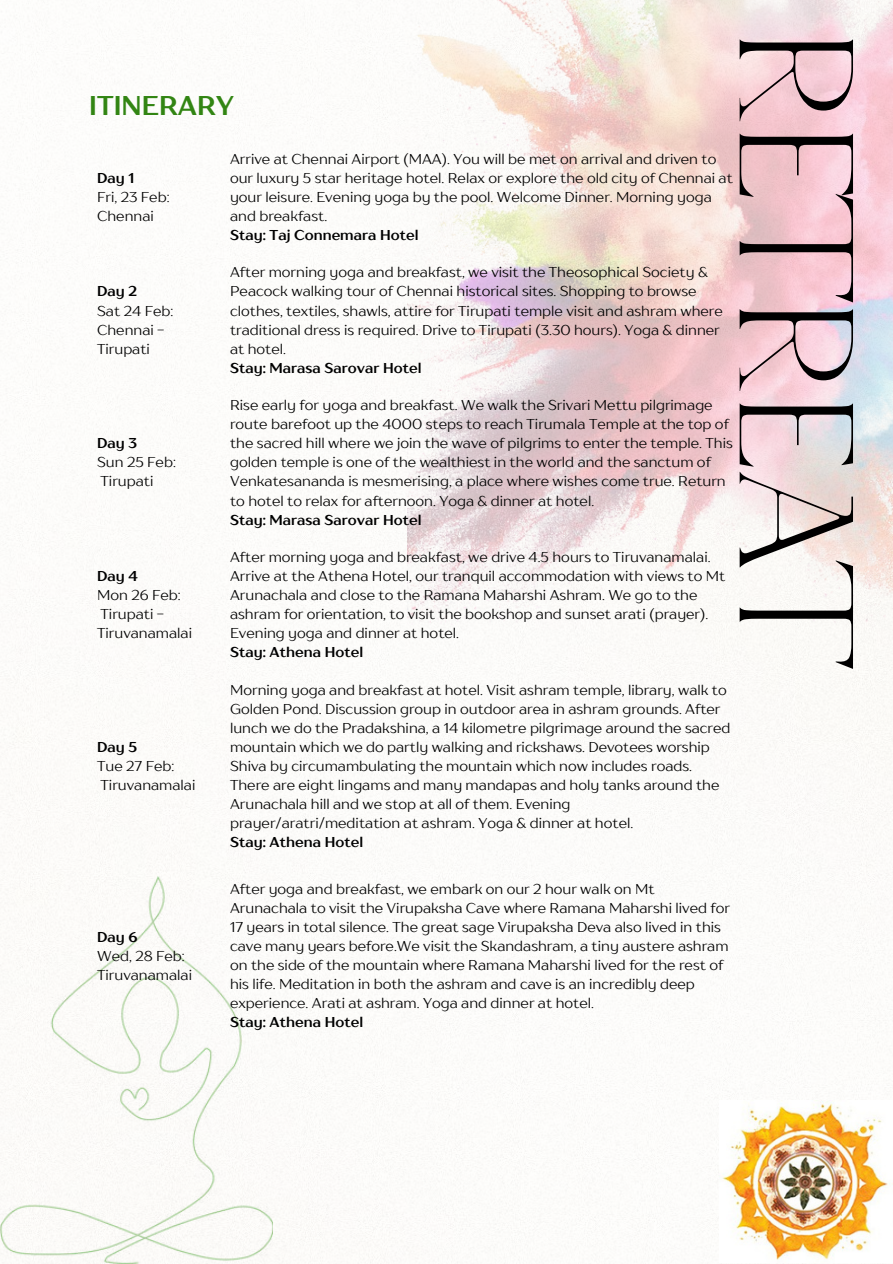
<style>
.page{position:relative;width:893px;height:1264px;background:#fff}
.page>*{position:absolute;margin:0;border:0;box-sizing:border-box;transform-origin:0 0}
.t1{font:161.85px "TT Ricordi Nobili";letter-spacing:-.105em;color:#000}
.t2{font:700 27px "TT Drugs";color:#328513}
.t3{font:14.25px/19px "TT Drugs";color:#000}
.t4{font:700 14.25px "TT Drugs";color:#000}
</style>
<div class="page">
<img style="left:407px;top:0;width:485px;height:626px">
<img style="left:719px;top:1100px;width:173px;height:162px">
<img style="left:0;top:876px;width:272px;height:387px">
<h1 class="t1" style="left:893px;top:17px;width:654px;rotate:90deg">RETREAT</h1>
<h2 class="t2" style="left:89px;top:87px;width:146px">ITINERARY</h2>
<p class="t3" style="left:230px;top:149px;width:504px">Arrive at Chennai Airport (MAA). You will be met on arrival and driven to our luxury 5 star heritage hotel. Relax or explore the old city of Chennai at your leisure. Evening yoga by the pool. Welcome Dinner. Morning yoga and breakfast.</p>
<p class="t4" style="left:230px;top:226px;width:190px">Stay: Taj Connemara Hotel</p>
<p class="t4" style="left:97px;top:168px;width:39px">Day 1</p>
<p class="t3" style="left:97px;top:187px;width:74px">Fri, 23 Feb:<br>Chennai</p>
<p class="t3" style="left:230px;top:263px;width:494px">After morning yoga and breakfast, we visit the Theosophical Society &amp; Peacock walking tour of Chennai historical sites. Shopping to browse clothes, textiles, shawls, attire for Tirupati temple visit and ashram where traditional dress is required. Drive to Tirupati (3.30 hours). Yoga &amp; dinner at hotel.</p>
<p class="t4" style="left:230px;top:358px;width:193px">Stay: Marasa Sarovar Hotel</p>
<p class="t4" style="left:97px;top:282px;width:42px">Day 2</p>
<p class="t3" style="left:97px;top:301px;width:78px">Sat 24 Feb:<br>Chennai -<br>Tirupati</p>
<p class="t3" style="left:230px;top:395px;width:504px">Rise early for yoga and breakfast. We walk the Srivari Mettu pilgrimage route barefoot up the 4000 steps to reach Tirumala Temple at the top of the sacred hill where we join the wave of pilgrims to enter the temple. This golden temple is one of the wealthiest in the world and the sanctum of Venkatesananda is mesmerising, a place where wishes come true. Return to hotel to relax for afternoon. Yoga &amp; dinner at hotel.</p>
<p class="t4" style="left:230px;top:510px;width:193px">Stay: Marasa Sarovar Hotel</p>
<p class="t4" style="left:97px;top:434px;width:42px">Day 3</p>
<p class="t3" style="left:97px;top:452px;width:80px">Sun 25 Feb:<br>Tirupati</p>
<p class="t3" style="left:230px;top:547px;width:497px">After morning yoga and breakfast, we drive 4.5 hours to Tiruvanamalai.<br>Arrive at the Athena Hotel, our tranquil accommodation with views to Mt Arunachala and close to the Ramana Maharshi Ashram. We go to the ashram for orientation, to visit the bookshop and sunset arati (prayer).<br>Evening yoga and dinner at hotel.</p>
<p class="t4" style="left:230px;top:643px;width:135px">Stay: Athena Hotel</p>
<p class="t4" style="left:97px;top:566px;width:42px">Day 4</p>
<p class="t3" style="left:97px;top:585px;width:96px">Mon 26 Feb:<br>Tirupati -<br>Tiruvanamalai</p>
<p class="t4" style="left:97px;top:737px;width:42px">Day 5</p>
<p class="t3" style="left:97px;top:756px;width:100px">Tue 27 Feb:<br>Tiruvanamalai</p>
<p class="t4" style="left:97px;top:927px;width:42px">Day 6</p>
<p class="t3" style="left:97px;top:946px;width:96px">Wed, 28 Feb:<br>Tiruvanamalai</p>
<p class="t3" style="left:230px;top:680px;width:502px">Morning yoga and breakfast at hotel. Visit ashram temple, library, walk to Golden Pond. Discussion group in outdoor area in ashram grounds. After lunch we do the Pradakshina, a 14 kilometre pilgrimage around the sacred mountain which we do partly walking and rickshaws. Devotees worship Shiva by circumambulating the mountain which now includes roads.<br>There are eight lingams and many mandapas and holy tanks around the Arunachala hill and we stop at all of them. Evening prayer/aratri/meditation at ashram. Yoga &amp; dinner at hotel.</p>
<p class="t4" style="left:230px;top:833px;width:135px">Stay: Athena Hotel</p>
<p class="t3" style="left:230px;top:878px;width:501px">After yoga and breakfast, we embark on our 2 hour walk on Mt Arunachala to visit the Virupaksha Cave where Ramana Maharshi lived for 17 years in total silence. The great sage Virupaksha Deva also lived in this cave many years before.We visit the Skandashram, a tiny austere ashram on the side of the mountain where Ramana Maharshi lived for the rest of his life. Meditation in both the ashram and cave is an incredibly deep experience. Arati at ashram. Yoga and dinner at hotel.</p>
<p class="t4" style="left:230px;top:1012px;width:135px">Stay: Athena Hotel</p>
</div>
